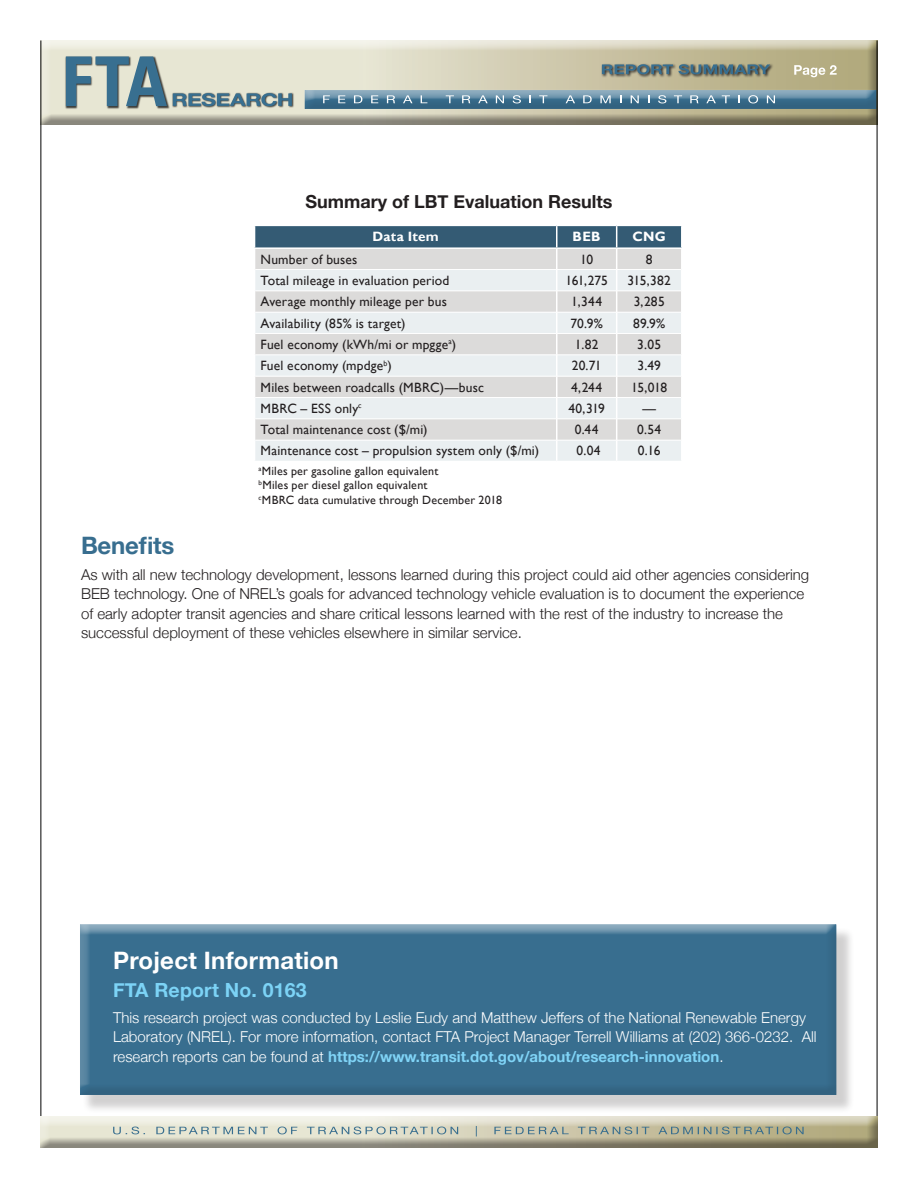
<style>
.page{position:relative;width:918px;height:1188px;background:#fff}
.page>*{position:absolute;margin:0;border:0;box-sizing:border-box;transform-origin:0 0}
.t1{font:700 24px "Helvetica Neue";letter-spacing:.01em;color:#fff}
.SUMMARY_Subhead_1{font:700 24px "Helvetica Neue";letter-spacing:-.01em;color:#386e8f}
.t2{font:700 19.5px "Helvetica Neue";letter-spacing:.01em;color:#7cd3f6}
.t3{font:700 18px "Helvetica Neue";color:#231f20}
.SUMMARY_body_text{font:300 15px/19.5px "Helvetica Neue";color:#231f20}
.t4{font:300 15px/19.5px "Helvetica Neue";color:#fff}
.Table_body_text{font:13.5px "Gill Sans";letter-spacing:.01em;color:#231f20}
.Table_heads_NEW{font:700 13.5px "Gill Sans";letter-spacing:.02em;color:#fff}
.Source{font:12px "Gill Sans";letter-spacing:.015em;color:#231f20}
.s1{font-weight:700;color:#80d4f7}
</style>
<div class="page">
<div style="left:39px;top:40px;width:839px;height:85px;background:#231f20;opacity:.47"></div>
<div style="left:304px;top:88px;width:575px;height:17px;background:#fff;opacity:.59"></div>
<div style="left:304px;top:90px;width:575px;height:20px;background:#231f20;opacity:.12"></div>
<hr style="left:877px;top:40px;width:1px;height:1108px;background:#000">
<hr style="left:41px;top:40px;width:1px;height:1108px;background:#000">
<div style="left:38px;top:1114px;width:840px;height:30px;background:#fff"></div>
<div style="left:38px;top:1116px;width:840px;height:33px;background:#231f20;opacity:.47"></div>
<svg style="left:113px;top:1126px;width:691px;height:10px;background:#bac0b0"></svg>
<img style="left:65px;top:56px;width:105px;height:53px">
<svg style="left:66px;top:56px;width:101px;height:50px;background:#86a0a8"></svg>
<img style="left:171px;top:92px;width:124px;height:17px">
<svg style="left:173px;top:93px;width:119px;height:13px;background:#75919b"></svg>
<svg style="left:323px;top:95px;width:7px;height:8px"></svg>
<svg style="left:338px;top:95px;width:7px;height:8px"></svg>
<svg style="left:354px;top:95px;width:8px;height:8px"></svg>
<svg style="left:371px;top:95px;width:7px;height:8px"></svg>
<svg style="left:387px;top:95px;width:8px;height:8px"></svg>
<svg style="left:403px;top:95px;width:9px;height:8px"></svg>
<svg style="left:421px;top:95px;width:6px;height:8px"></svg>
<svg style="left:446px;top:95px;width:8px;height:8px"></svg>
<svg style="left:462px;top:95px;width:8px;height:8px"></svg>
<svg style="left:478px;top:95px;width:10px;height:8px"></svg>
<svg style="left:496px;top:95px;width:8px;height:8px"></svg>
<svg style="left:513px;top:95px;width:8px;height:8px"></svg>
<svg style="left:539px;top:95px;width:8px;height:8px"></svg>
<svg style="left:566px;top:95px;width:9px;height:8px"></svg>
<svg style="left:583px;top:95px;width:9px;height:8px"></svg>
<svg style="left:600px;top:95px;width:11px;height:8px"></svg>
<svg style="left:631px;top:95px;width:8px;height:8px"></svg>
<svg style="left:658px;top:95px;width:8px;height:8px"></svg>
<svg style="left:674px;top:95px;width:8px;height:8px"></svg>
<svg style="left:690px;top:95px;width:9px;height:8px"></svg>
<svg style="left:706px;top:95px;width:10px;height:8px"></svg>
<svg style="left:722px;top:95px;width:8px;height:8px"></svg>
<svg style="left:738px;top:95px;width:2px;height:8px"></svg>
<svg style="left:748px;top:95px;width:10px;height:8px"></svg>
<svg style="left:767px;top:95px;width:8px;height:8px"></svg>
<div style="left:83px;top:927px;width:772px;height:186px;background:#231f20;opacity:.21"></div>
<div style="left:75px;top:919px;width:762px;height:175px;background:#fff;opacity:.59"></div>
<div style="left:75px;top:925px;width:762px;height:171px;background:#231f20;opacity:.12"></div>
<svg style="left:794px;top:65px;width:43px;height:12px"></svg>
<div style="left:601px;top:63px;width:173px;height:15px;background:#231f20;opacity:.94"></div>
<svg style="left:602px;top:64px;width:168px;height:10px;background:#60767a"></svg>
<svg style="left:254px;top:225px;width:427px;height:236px;background:#d5dadc"></svg>
<hr style="left:557px;top:225px;width:60px;height:1px;background:#fff">
<hr style="left:617px;top:225px;width:66px;height:1px;background:#fff">
<hr style="left:254px;top:247px;width:303px;height:2px;background:#fff">
<hr style="left:557px;top:247px;width:60px;height:2px;background:#fff">
<hr style="left:617px;top:247px;width:66px;height:2px;background:#fff">
<p class="t3" style="left:306px;top:187px;width:308px">Summary of LBT Evaluation Results</p>
<p class="Table_heads_NEW" style="left:373px;top:229px;width:68px">Data Item</p>
<p class="Table_heads_NEW" style="left:573px;top:229px;width:30px">BEB</p>
<p class="Table_heads_NEW" style="left:633px;top:229px;width:35px">CNG</p>
<p class="Table_body_text" style="left:261px;top:251px;width:98px">Number of buses</p>
<p class="Table_body_text" style="left:580px;top:251px;width:15px">10</p>
<p class="Table_body_text" style="left:646px;top:251px;width:8px">8</p>
<p class="Table_body_text" style="left:261px;top:272px;width:190px">Total mileage in evaluation period</p>
<p class="Table_body_text" style="left:566px;top:272px;width:44px">161,275</p>
<p class="Table_body_text" style="left:627px;top:272px;width:45px">315,382</p>
<p class="Table_body_text" style="left:261px;top:294px;width:188px">Average monthly mileage per bus</p>
<p class="Table_body_text" style="left:571px;top:294px;width:32px">1,344</p>
<p class="Table_body_text" style="left:634px;top:294px;width:33px">3,285</p>
<p class="Table_body_text" style="left:261px;top:315px;width:147px">Availability (85% is target)</p>
<p class="Table_body_text" style="left:570px;top:315px;width:34px">70.9%</p>
<p class="Table_body_text" style="left:633px;top:315px;width:34px">89.9%</p>
<p class="Table_body_text" style="left:261px;top:336px;width:197px">Fuel economy (kWh/mi or mpgge<sup>a</sup>)</p>
<p class="Table_body_text" style="left:575px;top:336px;width:25px">1.82</p>
<p class="Table_body_text" style="left:637px;top:336px;width:25px">3.05</p>
<p class="Table_body_text" style="left:261px;top:358px;width:133px">Fuel economy (mpdge<sup>b</sup>)</p>
<p class="Table_body_text" style="left:572px;top:358px;width:31px">20.71</p>
<p class="Table_body_text" style="left:638px;top:358px;width:25px">3.49</p>
<p class="Table_body_text" style="left:261px;top:379px;width:225px">Miles between roadcalls (MBRC)—busc</p>
<p class="Table_body_text" style="left:571px;top:379px;width:32px">4,244</p>
<p class="Table_body_text" style="left:631px;top:379px;width:37px">15,018</p>
<p class="Table_body_text" style="left:261px;top:400px;width:103px">MBRC – ESS only<sup>c</sup></p>
<p class="Table_body_text" style="left:568px;top:400px;width:38px">40,319</p>
<p class="Table_body_text" style="left:642px;top:400px;width:15px">—</p>
<p class="Table_body_text" style="left:261px;top:422px;width:169px">Total maintenance cost ($/mi)</p>
<p class="Table_body_text" style="left:575px;top:422px;width:25px">0.44</p>
<p class="Table_body_text" style="left:637px;top:422px;width:26px">0.54</p>
<p class="Table_body_text" style="left:261px;top:443px;width:280px">Maintenance cost – propulsion system only ($/mi)</p>
<p class="Table_body_text" style="left:577px;top:443px;width:26px">0.04</p>
<p class="Table_body_text" style="left:638px;top:443px;width:24px">0.16</p>
<p class="Source" style="left:259px;top:464px;width:181px"><sup>a</sup>Miles per gasoline gallon equivalent</p>
<p class="Source" style="left:259px;top:478px;width:170px"><sup>b</sup>Miles per diesel gallon equivalent</p>
<p class="Source" style="left:259px;top:493px;width:245px"><sup>c</sup>MBRC data cumulative through December 2018</p>
<h2 class="SUMMARY_Subhead_1" style="left:81px;top:527px;width:95px">Benefits</h2>
<p class="SUMMARY_body_text" style="left:81px;top:564px;width:730px">As with all new technology development, lessons learned during this project could aid other agencies considering BEB technology. One of NREL’s goals for advanced technology vehicle evaluation is to document the experience of early adopter transit agencies and share critical lessons learned with the rest of the industry to increase the successful deployment of these vehicles elsewhere in similar service.</p>
<p class="t1" style="left:113px;top:942px;width:227px">Project Information</p>
<p class="t2" style="left:113px;top:975px;width:195px">FTA Report No. 0163</p>
<p class="t4" style="left:113px;top:1007px;width:705px">This research project was conducted by Leslie Eudy and Matthew Jeffers of the National Renewable Energy<br>Laboratory (NREL). For more information, contact FTA Project Manager Terrell Williams at (202) 366-0232. All research reports can be found at <span class="s1">https://www.transit.dot.gov/about/research-innovation</span>.</p>
</div>
